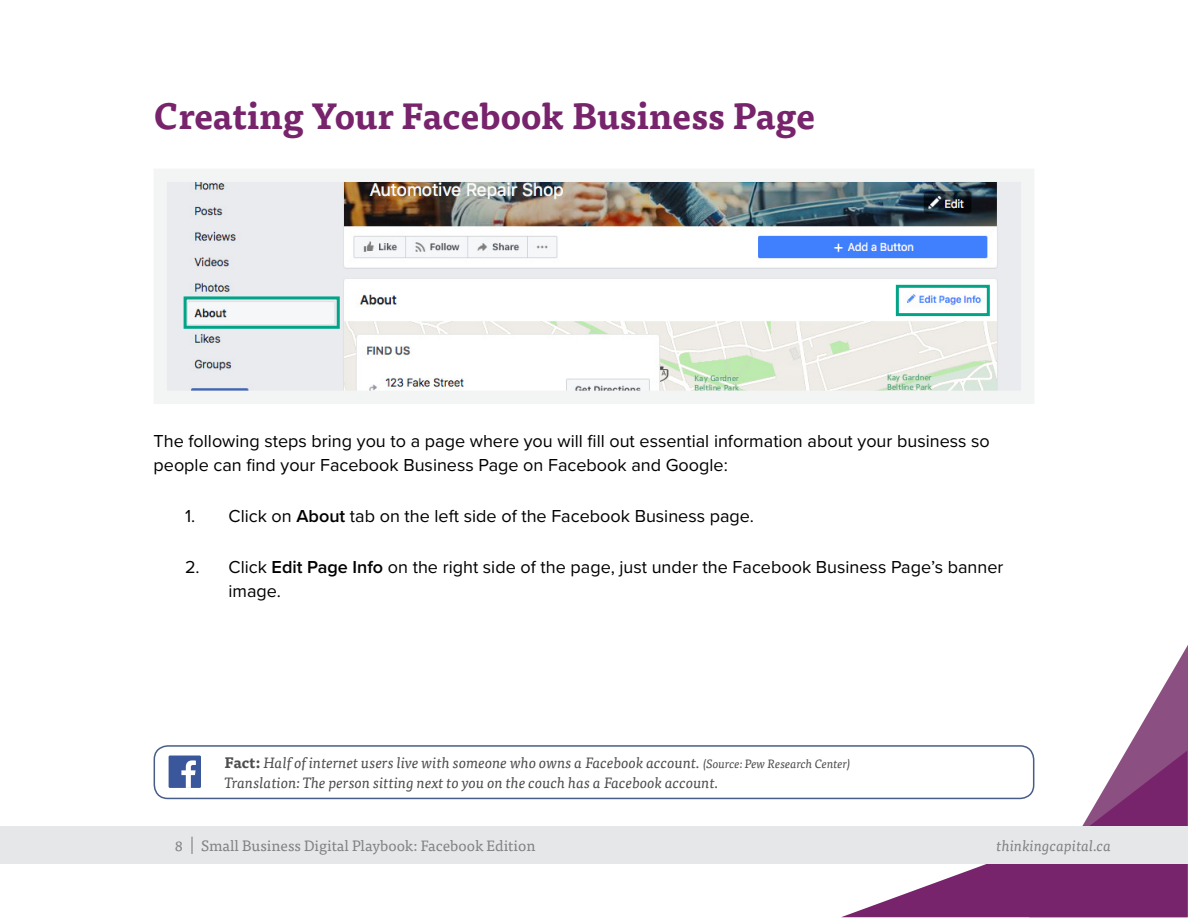
<style>
.page{position:relative;width:1188px;height:918px;background:#fff}
.page>*{position:absolute;margin:0;border:0;box-sizing:border-box;transform-origin:0 0}
.t1{font:700 36px "Tisa Pro";color:#77246c}
.t2{font:18px/24px "Proxima Nova";color:#000}
.t3{font:italic 15px/19.5px "Tisa Pro";color:#4d4d4f}
.t4{font:15px "Tisa Pro";color:#808285}
.t5{font:italic 15px "Tisa Pro";color:#808285}
.s1{font-weight:600}
.s2{font-weight:700;font-style:normal}
.s3{font-size:12px}
</style>
<div class="page">
<svg style="left:1029px;top:645px;width:159px;height:272px"></svg>
<svg style="left:841px;top:751px;width:346px;height:166px"></svg>
<div style="left:0;top:827px;width:1188px;height:37px;background:#e6e7e8"></div>
<svg style="left:191px;top:837px;width:2px;height:17px"></svg>
<img style="left:154px;top:169px;width:880px;height:235px">
<svg style="left:182px;top:295px;width:159px;height:35px"></svg>
<svg style="left:894px;top:283px;width:97px;height:35px"></svg>
<div style="left:154px;top:745px;width:880px;height:54px;border:2px solid #475d87;border-radius:14px"></div>
<div style="left:169px;top:756px;width:32px;height:32px;background:#39579a"></div>
<svg style="left:181px;top:760px;width:15px;height:28px"></svg>
<h1 class="t1" style="left:154px;top:87px;width:663px">Creating Your Facebook Business Page</h1>
<p class="t2" style="left:154px;top:429px;width:838px">The following steps bring you to a page where you will fill out essential information about your business so people can find your Facebook Business Page on Facebook and Google:</p>
<p class="t2" style="left:185px;top:504px;width:571px">1. Click on <span class="s1">About</span> tab on the left side of the Facebook Business page.</p>
<p class="t2" style="left:229px;top:555px;width:776px;text-indent:-44px">2. Click <span class="s1">Edit Page Info</span> on the right side of the page, just under the Facebook Business Page’s banner image.</p>
<p class="t3" style="left:225px;top:752px;width:627px"><span class="s2">Fact:</span> Half of internet users live with someone who owns a Facebook account. <span class="s3">(Source: Pew Research Center)<br></span>Translation: The person sitting next to you on the couch has a Facebook account.</p>
<p class="t4" style="left:175px;top:834px;width:362px">8 Small Business Digital Playbook: Facebook Edition</p>
<p class="t5" style="left:997px;top:835px;width:116px">thinkingcapital.ca</p>
</div>
